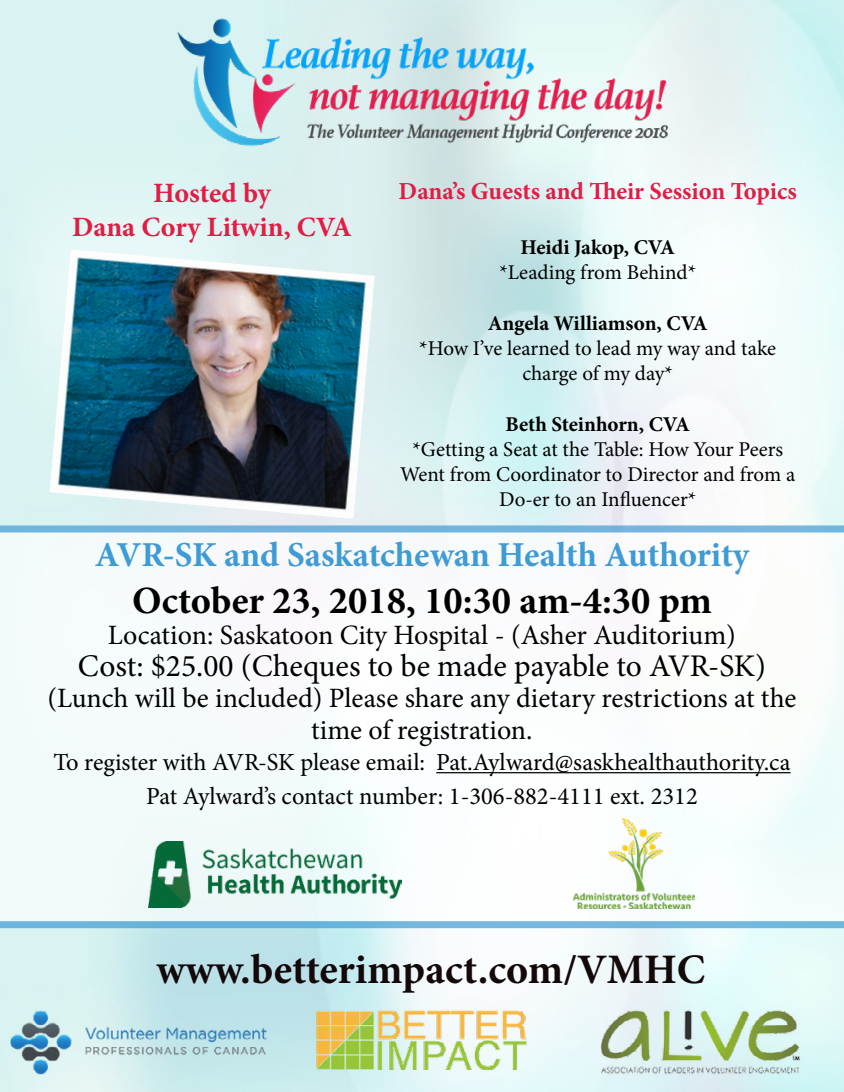
<style>
.page{position:relative;width:844px;height:1092px;background:#fff}
.page>*{position:absolute;margin:0;border:0;box-sizing:border-box;transform-origin:0 0}
.t1{font:700 42px "Minion Pro";color:#14090a}
.t2{font:700 38.5px "Minion Pro";color:#000}
.t3{font:700 35px "Minion Pro";color:#3e9bd5}
.t4{font:31.5px "Minion Pro";color:#000}
.t5{font:28px/31.5px "Minion Pro";color:#000;text-align:center}
.t6{font:700 28px/33.6px "Minion Pro";color:#e11d45;text-align:center}
.t7{font:24.5px/33.6px "Minion Pro";color:#000;text-align:center}
.t8{font:700 24.5px "Minion Pro";color:#e11d45}
.t9{font:21px/25.2px "Minion Pro";letter-spacing:-.005em;color:#000;text-align:center}
.t10{font:700 21px "Minion Pro";color:#000}
</style>
<div class="page">
<img style="left:49px;top:249px;width:325px;height:269px">
<svg style="left:0;top:525px;width:843px;height:403px"></svg>
<hr style="left:436px;top:772px;width:354px;height:1px;background:#000">
<img style="left:0;top:1002px;width:843px;height:89px">
<img style="left:173px;top:7px;width:498px;height:142px">
<img style="left:149px;top:840px;width:252px;height:67px">
<img style="left:573px;top:818px;width:121px;height:90px">
<h3 class="t6" style="left:72px;top:176px;width:281px">Hosted by<br>Dana Cory Litwin, CVA</h3>
<p class="t8" style="left:398px;top:174px;width:400px">Dana’s Guests and Their Session Topics</p>
<p class="t10" style="left:520px;top:232px;width:156px">Heidi Jakop, CVA</p>
<p class="t9" style="left:499px;top:260px;width:198px">*Leading from Behind*</p>
<p class="t10" style="left:487px;top:308px;width:221px">Angela Williamson, CVA</p>
<p class="t9" style="left:419px;top:336px;width:358px">*How I’ve learned to lead my way and take charge of my day*</p>
<p class="t10" style="left:505px;top:409px;width:186px">Beth Steinhorn, CVA</p>
<p class="t9" style="left:400px;top:436px;width:396px">*Getting a Seat at the Table: How Your Peers<br>Went from Coordinator to Director and from a<br>Do-er to an Influencer*</p>
<h3 class="t3" style="left:95px;top:530px;width:655px">AVR-SK and Saskatchewan Health Authority</h3>
<h2 class="t2" style="left:132px;top:573px;width:581px">October 23, 2018, 10:30 am-4:30 pm</h2>
<h3 class="t5" style="left:108px;top:619px;width:629px">Location: Saskatoon City Hospital - (Asher Auditorium)</h3>
<h3 class="t4" style="left:78px;top:644px;width:689px">Cost: $25.00 (Cheques to be made payable to AVR-SK)</h3>
<h3 class="t5" style="left:47px;top:682px;width:750px">(Lunch will be included) Please share any dietary restrictions at the time of registration.</h3>
<p class="t7" style="left:53px;top:745px;width:738px">To register with AVR-SK please email: Pat.Aylward@saskhealthauthority.ca<br>Pat Aylward’s contact number: 1-306-882-4111 ext. 2312</p>
<h1 class="t1" style="left:156px;top:940px;width:550px">www.betterimpact.com/VMHC</h1>
</div>
